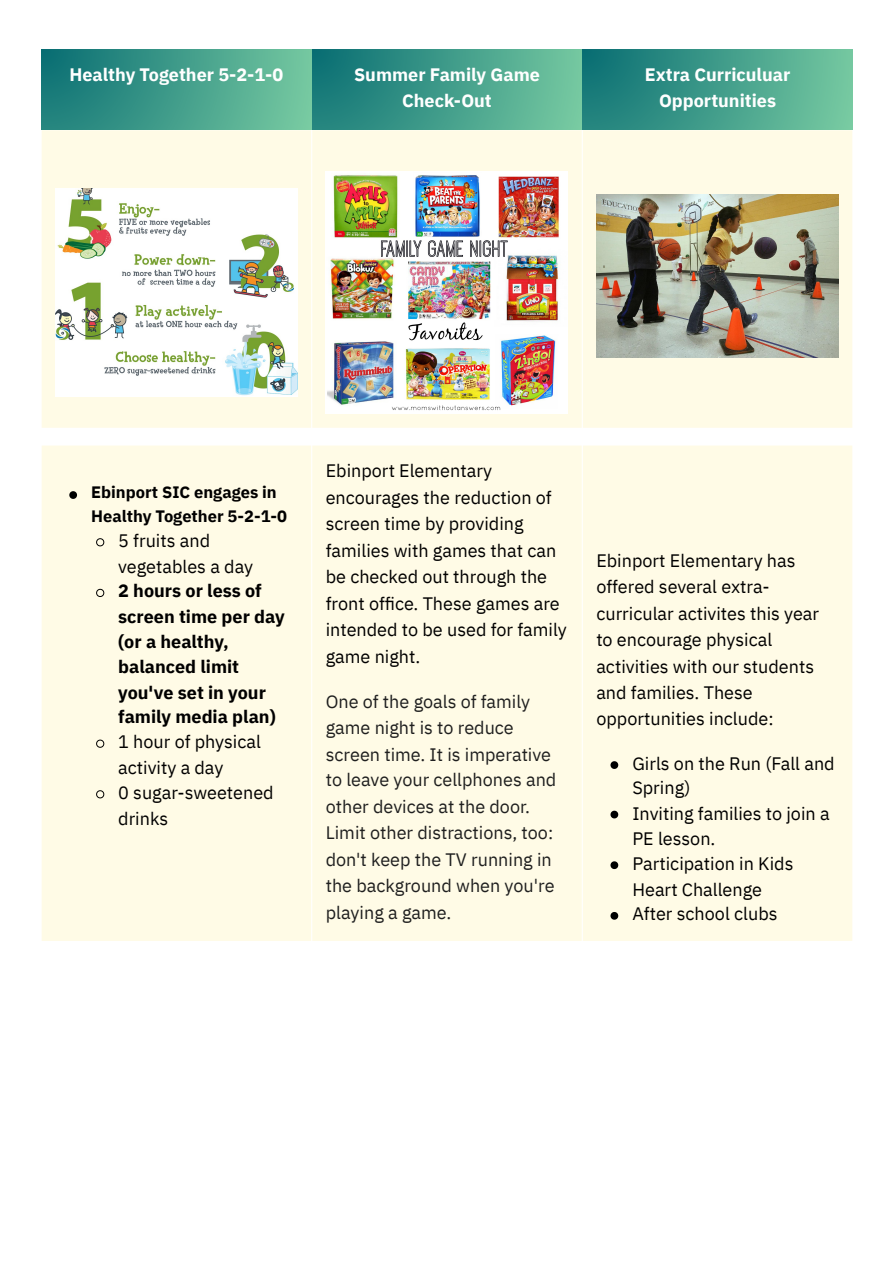
<style>
.page{position:relative;width:894px;height:1263px;background:#fff}
.page>*{position:absolute;margin:0;border:0;box-sizing:border-box;transform-origin:0 0}
.t1{font:18px/26.5px "IBM Plex Sans";color:#000}
.t2{font:18px/26.4px "IBM Plex Sans";color:#1f1f1f}
.t3{font:700 18px/25.2px "IBM Plex Sans";color:#000}
.t4{font:700 18px/25.8px "IBM Plex Sans";color:#fff;text-align:center}
.t5{font:700 16.5px/23.7px "IBM Plex Sans";color:#000}
</style>
<div class="page">
<div style="left:42px;top:130px;width:810px;height:298px;background:#fffbe6"></div>
<div style="left:42px;top:50px;width:269px;height:79px;background:linear-gradient(to right,#107476,#75c8a0)"></div>
<div style="left:312px;top:50px;width:269px;height:79px;background:linear-gradient(to right,#107476,#74c7a0)"></div>
<div style="left:582px;top:50px;width:270px;height:79px;background:linear-gradient(to right,#107376,#74c7a0)"></div>
<img style="left:55px;top:189px;width:242px;height:208px">
<img style="left:326px;top:172px;width:241px;height:242px">
<img style="left:596px;top:194px;width:242px;height:164px">
<div style="left:42px;top:446px;width:810px;height:495px;background:#fffbe6"></div>
<svg style="left:69px;top:491px;width:8px;height:8px"></svg>
<svg style="left:96px;top:538px;width:8px;height:9px"></svg>
<svg style="left:96px;top:589px;width:8px;height:8px"></svg>
<svg style="left:96px;top:739px;width:8px;height:9px"></svg>
<svg style="left:96px;top:790px;width:8px;height:9px"></svg>
<svg style="left:610px;top:761px;width:8px;height:8px"></svg>
<svg style="left:610px;top:811px;width:8px;height:7px"></svg>
<svg style="left:610px;top:861px;width:8px;height:8px"></svg>
<svg style="left:610px;top:912px;width:8px;height:8px"></svg>
<p class="t4" style="left:69px;top:61px;width:215px">Healthy Together 5-2-1-0</p>
<p class="t4" style="left:354px;top:61px;width:187px">Summer Family Game<br>Check-Out</p>
<p class="t4" style="left:644px;top:61px;width:147px">Extra Curriculuar<br>Opportunities</p>
<p class="t5" style="left:91px;top:480px;width:197px">Ebinport SIC engages in<br>Healthy Together 5-2-1-0</p>
<p class="t1" style="left:118px;top:527px;width:136px;line-height:25.8px">5 fruits and vegetables a day</p>
<p class="t3" style="left:118px;top:578px;width:168px">2 hours or less of screen time per day (or a healthy, balanced limit you've set in your family media plan)</p>
<p class="t1" style="left:118px;top:728px;width:144px;line-height:25.8px">1 hour of physical activity a day</p>
<p class="t1" style="left:118px;top:779px;width:157px;line-height:25.8px">0 sugar-sweetened drinks</p>
<p class="t1" style="left:326px;top:457px;width:242px">Ebinport Elementary encourages the reduction of screen time by providing families with games that can be checked out through the front office. These games are intended to be used for family game night.</p>
<p class="t2" style="left:326px;top:688px;width:232px">One of the goals of family game night is to reduce screen time. It is imperative to leave your cellphones and other devices at the door.<br>Limit other distractions, too: don't keep the TV running in the background when you're playing a game.</p>
<p class="t1" style="left:596px;top:547px;width:224px">Ebinport Elementary has offered several extra&shy;curricular activites this year to encourage physical activities with our students and families. These opportunities include:</p>
<p class="t1" style="left:632px;top:750px;width:204px;line-height:24.8px">Girls on the Run (Fall and<br>Spring)</p>
<p class="t1" style="left:632px;top:801px;width:199px;line-height:24.8px">Inviting families to join a<br>PE lesson.</p>
<p class="t1" style="left:632px;top:850px;width:162px;line-height:25.8px">Participation in Kids<br>Heart Challenge</p>
<p class="t1" style="left:632px;top:900px;width:147px">After school clubs</p>
</div>
